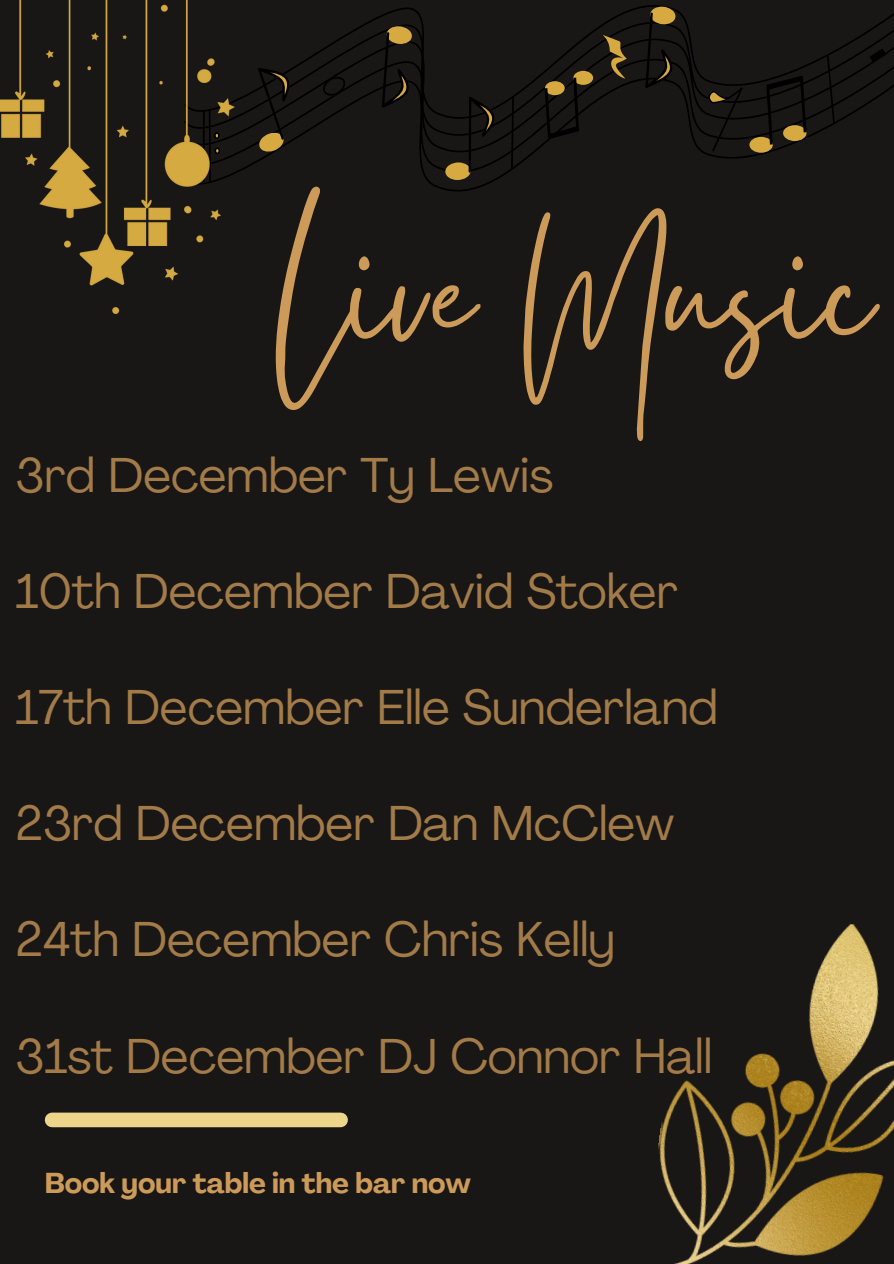
<style>
.page{position:relative;width:894px;height:1264px;background:#fff}
.page>*{position:absolute;margin:0;border:0;box-sizing:border-box;transform-origin:0 0}
.t1{font:187.35px "Gistesy";color:#cd9b59}
.t2{font:48.3px "Agrandir";color:#a27b48}
.t3{font:700 28.35px "Agrandir";color:#cd9b59}
</style>
<div class="page">
<div style="left:0;top:0;width:893px;height:1263px;background:#191616"></div>
<svg style="left:235px;top:52px;width:658px;height:140px"></svg>
<svg style="left:255px;top:53px;width:57px;height:102px"></svg>
<div style="left:445px;top:162px;width:25px;height:18px;background:#d6aa41;border-radius:50%"></div>
<svg style="left:361px;top:25px;width:59px;height:86px"></svg>
<svg style="left:319px;top:72px;width:30px;height:29px"></svg>
<svg style="left:462px;top:6px;width:429px;height:168px"></svg>
<div style="left:52px;top:1112px;width:288px;height:15px;background:#eed58c"></div>
<img style="left:0;top:0;width:235px;height:313px">
<img style="left:658px;top:924px;width:235px;height:339px">
<h1 class="t1" style="left:276px;top:164px;width:596px">Live Music</h1>
<p class="t2" style="left:16px;top:455px;width:539px">3rd December Ty Lewis</p>
<p class="t2" style="left:16px;top:571px;width:663px">10th December David Stoker</p>
<p class="t2" style="left:16px;top:687px;width:703px">17th December Elle Sunderland</p>
<p class="t2" style="left:16px;top:803px;width:660px">23rd December Dan McClew</p>
<p class="t2" style="left:16px;top:920px;width:601px">24th December Chris Kelly</p>
<p class="t2" style="left:16px;top:1036px;width:698px">31st December DJ Connor Hall</p>
<p class="t3" style="left:45px;top:1171px;width:428px">Book your table in the bar now</p>
</div>
